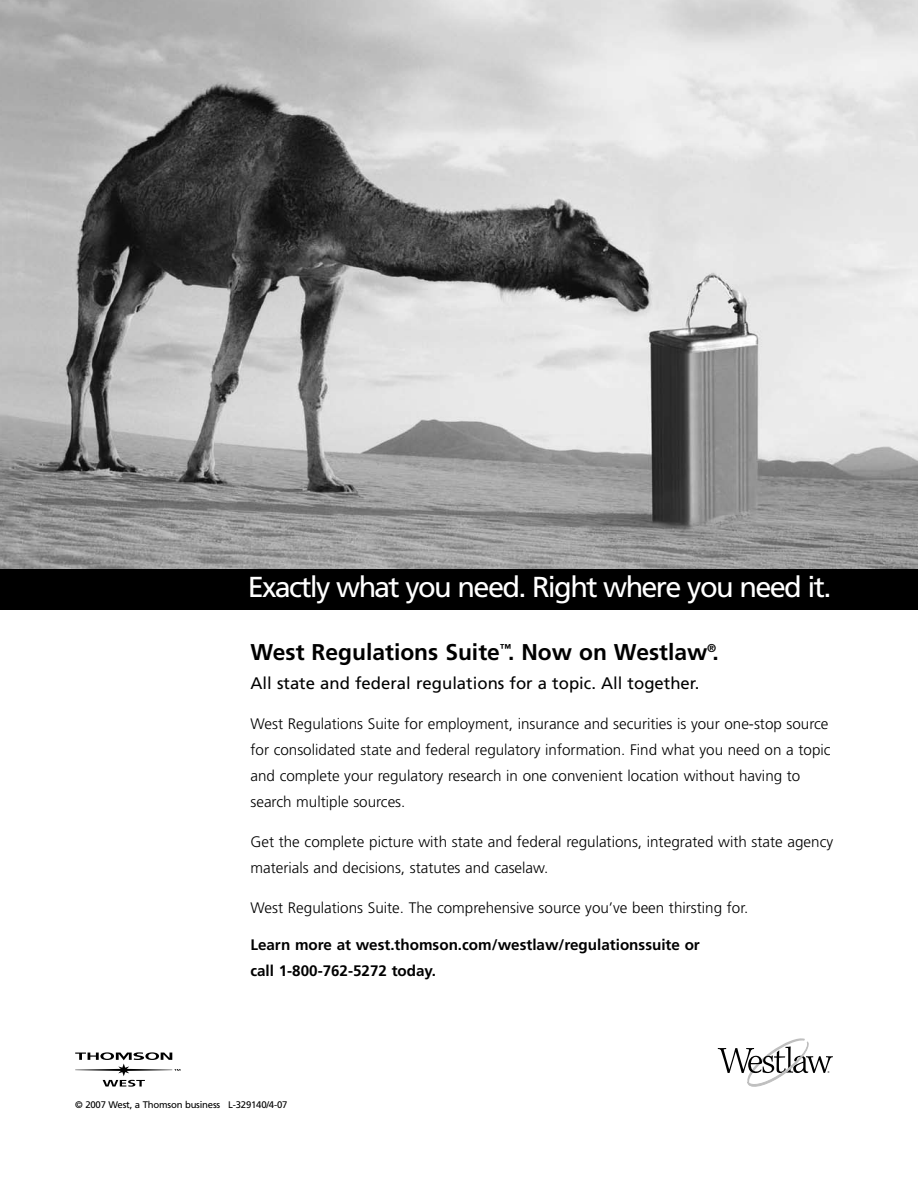
<style>
.page{position:relative;width:918px;height:1188px;background:#fff}
.page>*{position:absolute;margin:0;border:0;box-sizing:border-box;transform-origin:0 0}
.t1{font:28.95px "Frutiger";letter-spacing:-.055em;color:#fff}
.t2{font:700 22.8px "Frutiger";color:#000}
.t3{font:16.8px "Frutiger";color:#000}
.t4{font:300 15.15px/25.8px "Frutiger";color:#000}
.t5{font:700 15.15px/25.8px "Frutiger";color:#000}
.t6{font:9.6px "Frutiger";letter-spacing:-.02em;color:#000}
</style>
<div class="page">
<img style="left:0;top:0;width:918px;height:569px">
<svg style="left:75px;top:1052px;width:105px;height:35px"></svg>
<div style="left:0;top:569px;width:918px;height:40px;background:#000"></div>
<svg style="left:718px;top:1038px;width:115px;height:49px"></svg>
<h1 class="t1" style="left:248px;top:570px;width:585px">Exactly what you need. Right where you need it.</h1>
<h2 class="t2" style="left:250px;top:639px;width:470px">West Regulations Suite<sup>™</sup>. Now on Westlaw<sup>®</sup>.</h2>
<p class="t3" style="left:250px;top:673px;width:451px">All state and federal regulations for a topic. All together.</p>
<p class="t4" style="left:250px;top:711px;width:582px">West Regulations Suite for employment, insurance and securities is your one-stop source for consolidated state and federal regulatory information. Find what you need on a topic and complete your regulatory research in one convenient location without having to search multiple sources.</p>
<p class="t4" style="left:250px;top:829px;width:584px">Get the complete picture with state and federal regulations, integrated with state agency materials and decisions, statutes and caselaw.</p>
<p class="t4" style="left:250px;top:895px;width:499px">West Regulations Suite. The comprehensive source you’ve been thirsting for.</p>
<p class="t5" style="left:250px;top:932px;width:451px">Learn more at west.thomson.com/westlaw/regulationssuite or call 1-800-762-5272 today.</p>
<p class="t6" style="left:75px;top:1099px;width:214px">© 2007 West, a Thomson business L-329140/4-07</p>
</div>
